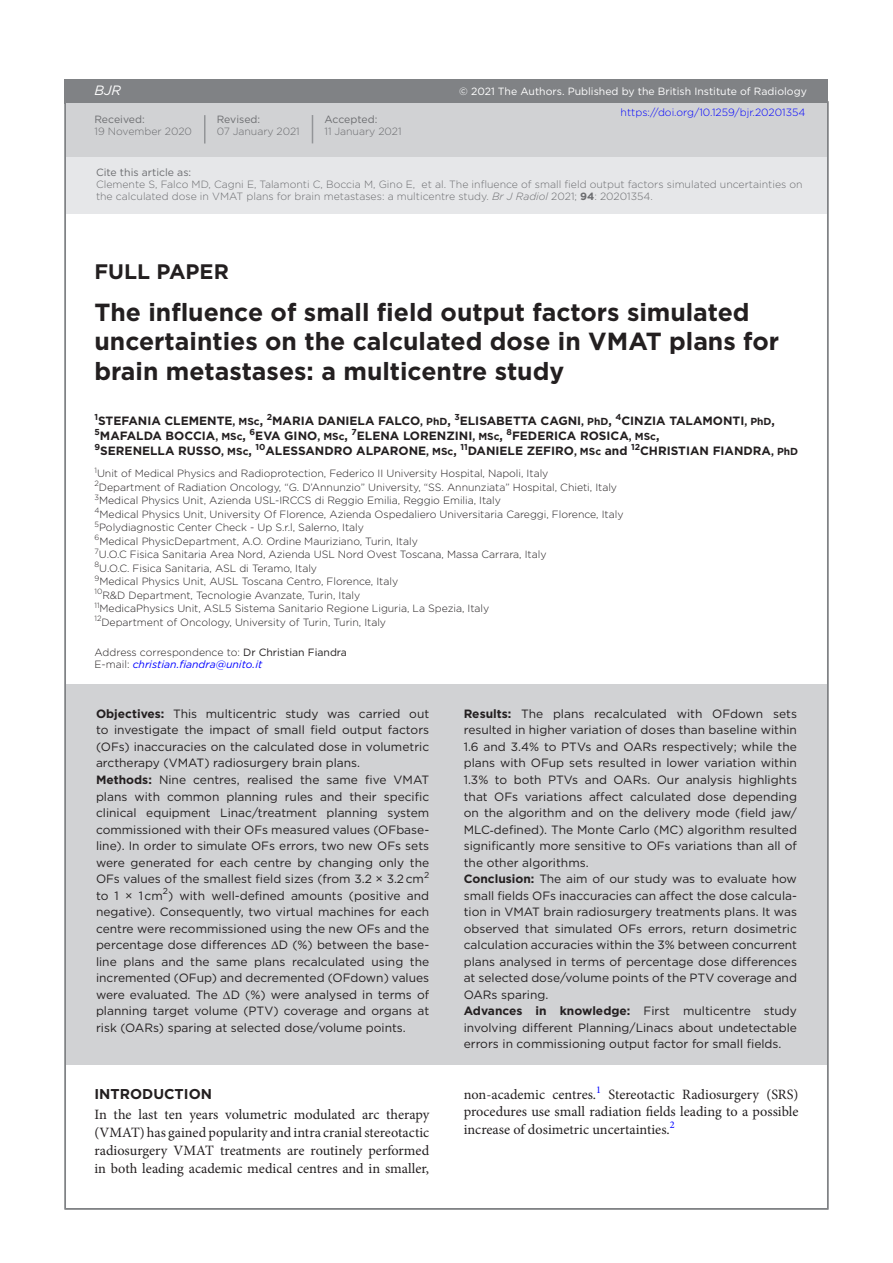
<style>
.page{position:relative;width:893px;height:1263px;background:#fff}
.page>*{position:absolute;margin:0;border:0;box-sizing:border-box;transform-origin:0 0}
.t1{font:700 24.75px/29.2px "Gotham";color:#231f20}
.t2{font:700 21px "Gotham";color:#231f20}
.t3{font:14.25px/18.1px "Minion Pro";color:#231f20;text-align:justify}
.t4{font:700 14.25px "Gotham";color:#231f20}
.t5{font:italic 13.5px "Gotham";color:#fff}
.t6{font:12px/16.5px "Gotham";color:#231f20}
.t7{font:700 12px/15px "Gotham";color:#231f20}
.t8{font:300 10.5px/13.5px "Gotham";letter-spacing:-.005em;color:#231f20}
.t9{font:300 10.5px/12px "Gotham";color:#6c6d70}
.t10{font:10.5px "Gotham";color:#fff}
.t11{font:10.5px "Gotham";color:#6c6d70}
.t12{font:300 10.5px "Gotham";color:#00f}
.s1{font-style:italic}
.s2{font-weight:700}
.s3{font-size:10.2px}
.s4{font-weight:400}
.s5{font-weight:400;font-style:italic;color:#00f}
.s6{font-family:"Times New Roman"}
</style>
<div class="page">
<div style="left:64px;top:79px;width:764px;height:24px;background:#808285"></div>
<div style="left:66px;top:154px;width:761px;height:59px;background:#e6e7e9"></div>
<div style="left:66px;top:103px;width:761px;height:53px;background:#d1d2d4"></div>
<svg style="left:312px;top:115px;width:1px;height:28px"></svg>
<hr style="left:204px;top:115px;width:2px;height:29px;background:#939598">
<div style="left:66px;top:684px;width:761px;height:381px;background:#d1d2d4"></div>
<p class="t5" style="left:94px;top:83px;width:28px">BJR</p>
<p class="t11" style="left:94px;top:113px;width:52px">Received:</p>
<p class="t9" style="left:94px;top:125px;width:99px">19 November 2020</p>
<p class="t11" style="left:217px;top:113px;width:45px">Revised:</p>
<p class="t9" style="left:217px;top:125px;width:84px">07 January 2021</p>
<p class="t11" style="left:324px;top:113px;width:54px">Accepted:</p>
<p class="t9" style="left:324px;top:125px;width:79px">11 January 2021</p>
<p class="t10" style="left:459px;top:85px;width:349px">© 2021 The Authors. Published by the British Institute of Radiology</p>
<p class="t12" style="left:621px;top:106px;width:186px">https://doi.org/10.1259/bjr.20201354</p>
<p class="t11" style="left:96px;top:165px;width:97px">Cite this article as:</p>
<p class="t9" style="left:96px;top:178px;width:708px">Clemente S, Falco MD, Cagni E, Talamonti C, Boccia M, Gino E, et al. The influence of small field output factors simulated uncertainties on the calculated dose in VMAT plans for brain metastases: a multicentre study. <span class="s1">Br J Radiol</span> 2021; <span class="s2">94</span>: 20201354.</p>
<h2 class="t2" style="left:94px;top:258px;width:136px">FULL PAPER</h2>
<h1 class="t1" style="left:94px;top:298px;width:686px">The influence of small field output factors simulated uncertainties on the calculated dose in VMAT plans for brain metastases: a multicentre study</h1>
<p class="t7" style="left:94px;top:413px;width:705px"><sup>1</sup>STEFANIA CLEMENTE<span class="s3">, MSc</span>, <sup>2</sup>MARIA DANIELA FALCO<span class="s3">, PhD</span>, <sup>3</sup>ELISABETTA CAGNI<span class="s3">, PhD</span>, <sup>4</sup>CINZIA TALAMONTI<span class="s3">, PhD</span>,<br><sup>5</sup>MAFALDA BOCCIA<span class="s3">, MSc</span>, <sup>6</sup>EVA GINO<span class="s3">, MSc</span>, <sup>7</sup>ELENA LORENZINI<span class="s3">, MSc</span>, <sup>8</sup>FEDERICA ROSICA<span class="s3">, MSc</span>,<br><sup>9</sup>SERENELLA RUSSO<span class="s3">, MSc</span>, <sup>10</sup>ALESSANDRO ALPARONE<span class="s3">, MSc</span>, <sup>11</sup>DANIELE ZEFIRO<span class="s3">, MSc</span> and <sup>12</sup>CHRISTIAN FIANDRA<span class="s3">, PhD</span></p>
<p class="t8" style="left:94px;top:466px;width:531px"><sup>1</sup>Unit of Medical Physics and Radioprotection, Federico II University Hospital, Napoli, Italy<br><sup>2</sup>Department of Radiation Oncology, “G. D’Annunzio” University, “SS. Annunziata” Hospital, Chieti, Italy <sup>3</sup>Medical Physics Unit, Azienda USL-IRCCS di Reggio Emilia, Reggio Emilia, Italy<br><sup>4</sup>Medical Physics Unit, University Of Florence, Azienda Ospedaliero Universitaria Careggi, Florence, Italy <sup>5</sup>Polydiagnostic Center Check - Up S.r.l, Salerno, Italy<br><sup>6</sup>Medical PhysicDepartment, A.O. Ordine Mauriziano, Turin, Italy<br><sup>7</sup>U.O.C Fisica Sanitaria Area Nord, Azienda USL Nord Ovest Toscana, Massa Carrara, Italy<br><sup>8</sup>U.O.C. Fisica Sanitaria, ASL di Teramo, Italy<br><sup>9</sup>Medical Physics Unit, AUSL Toscana Centro, Florence, Italy<br><sup>10</sup>R&amp;D Department, Tecnologie Avanzate, Turin, Italy<br><sup>11</sup>MedicaPhysics Unit, ASL5 Sistema Sanitario Regione Liguria, La Spezia, Italy<br><sup>12</sup>Department of Oncology, University of Turin, Turin, Italy</p>
<p class="t8" style="left:94px;top:646px;width:254px;line-height:12px">Address correspondence to: <span class="s4">Dr Christian Fiandra<br></span>E-mail: <span class="s5">christian.fiandra@unito.it</span></p>
<p class="t6" style="left:96px;top:705px;width:335px"><span class="s2">Objectives:</span> This multicentric study was carried out to investigate the impact of small field output factors (OFs) inaccuracies on the calculated dose in volumetric arctherapy (VMAT) radiosurgery brain plans.<br><span class="s2">Methods:</span> Nine centres, realised the same five VMAT plans with common planning rules and their specific clinical equipment Linac/treatment planning system commissioned with their OFs measured values (OFbase&shy;line). In order to simulate OFs errors, two new OFs sets were generated for each centre by changing only the OFs values of the smallest field sizes (from 3.2 × 3.2 cm<sup>2 </sup>to 1 × 1 cm<sup>2</sup>) with well-defined amounts (positive and negative). Consequently, two virtual machines for each centre were recommissioned using the new OFs and the percentage dose differences <span class="s6">Δ</span>D (%) between the base&shy;line plans and the same plans recalculated using the incremented (OFup) and decremented (OFdown) values were evaluated. The <span class="s6">Δ</span>D (%) were analysed in terms of planning target volume (PTV) coverage and organs at risk (OARs) sparing at selected dose/volume points.</p>
<p class="t6" style="left:464px;top:705px;width:335px"><span class="s2">Results:</span> The plans recalculated with OFdown sets resulted in higher variation of doses than baseline within 1.6 and 3.4% to PTVs and OARs respectively; while the plans with OFup sets resulted in lower variation within 1.3% to both PTVs and OARs. Our analysis highlights that OFs variations affect calculated dose depending on the algorithm and on the delivery mode (field jaw/ MLC<span class="s6">‐</span>defined). The Monte Carlo (MC) algorithm resulted significantly more sensitive to OFs variations than all of the other algorithms.<br><span class="s2">Conclusion:</span> The aim of our study was to evaluate how small fields OFs inaccuracies can affect the dose calcula&shy;tion in VMAT brain radiosurgery treatments plans. It was observed that simulated OFs errors, return dosimetric calculation accuracies within the 3% between concurrent plans analysed in terms of percentage dose differences at selected dose/volume points of the PTV coverage and OARs sparing.<br><span class="s2">Advances in knowledge:</span> First multicentre study involving different Planning/Linacs about undetectable errors in commissioning output factor for small fields.</p>
<p class="t4" style="left:94px;top:1084px;width:119px">INTRODUCTION</p>
<p class="t3" style="left:94px;top:1105px;width:336px">In the last ten years volumetric modulated arc therapy (VMAT) has gained popularity and intra cranial stereotactic radiosurgery VMAT treatments are routinely performed in both leading academic medical centres and in smaller,</p>
<p class="t3" style="left:464px;top:1086px;width:336px;line-height:17.2px">non-academic centres.<sup>1</sup> Stereotactic Radiosurgery (SRS) procedures use small radiation fields leading to a possible increase of dosimetric uncertainties.<sup>2</sup></p>
</div>
